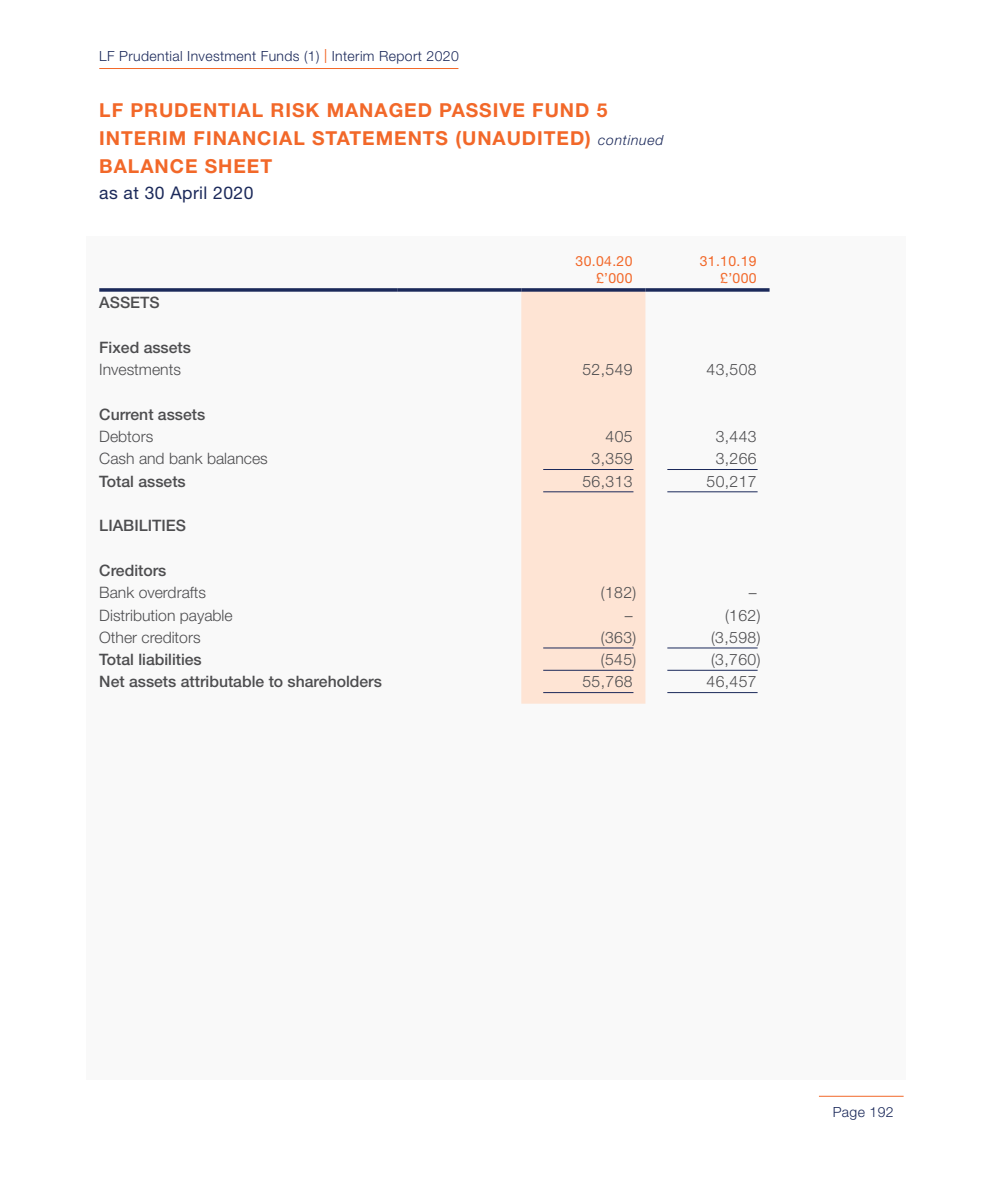
<style>
.page{position:relative;width:993px;height:1191px;background:#fff}
.page>*{position:absolute;margin:0;border:0;box-sizing:border-box;transform-origin:0 0}
.t1{font:700 19.25px/28px "Helvetica Neue";letter-spacing:.05em;color:#f26829}
.t2{font:17.5px "Helvetica Neue";letter-spacing:.025em;color:#1b295a}
.t3{font:300 15.75px "Helvetica Neue";color:#4d4d4f}
.t4{font:500 15.75px "Helvetica Neue";color:#4d4d4f}
.t5{font:300 14px "Helvetica Neue";letter-spacing:.025em;color:#1b295a}
.t6{font:14px/16.8px "Helvetica Neue";letter-spacing:.025em;color:#f26829;text-align:right}
.s1{font-weight:400;color:#f26829}
.s2{font-weight:300;font-style:italic;font-size:14px;color:#1b295a}
</style>
<div class="page">
<div style="left:87px;top:236px;width:818px;height:843px;background:#f9f9f9"></div>
<hr style="left:99px;top:68px;width:359px;height:1px;background:#f26829">
<hr style="left:818px;top:1095px;width:85px;height:1px;background:#f26829">
<div style="left:521px;top:292px;width:124px;height:411px;background:#fee4d4"></div>
<svg style="left:99px;top:288px;width:298px;height:4px"></svg>
<svg style="left:397px;top:288px;width:124px;height:4px"></svg>
<svg style="left:521px;top:288px;width:124px;height:4px"></svg>
<svg style="left:645px;top:288px;width:124px;height:4px"></svg>
<hr style="left:543px;top:469px;width:90px;height:1px;background:#1b295a">
<hr style="left:667px;top:469px;width:90px;height:1px;background:#1b295a">
<hr style="left:543px;top:491px;width:90px;height:1px;background:#1b295a">
<hr style="left:667px;top:491px;width:90px;height:1px;background:#1b295a">
<hr style="left:543px;top:647px;width:90px;height:1px;background:#1b295a">
<hr style="left:667px;top:647px;width:90px;height:1px;background:#1b295a">
<hr style="left:543px;top:670px;width:90px;height:1px;background:#1b295a">
<hr style="left:667px;top:670px;width:90px;height:1px;background:#1b295a">
<hr style="left:543px;top:692px;width:90px;height:1px;background:#1b295a">
<hr style="left:667px;top:692px;width:90px;height:1px;background:#1b295a">
<p class="t5" style="left:99px;top:47px;width:361px">LF Prudential Investment Funds (1) <span class="s1">|</span> Interim Report 2020</p>
<p class="t1" style="left:99px;top:95px;width:565px">LF PRUDENTIAL RISK MANAGED PASSIVE FUND 5<br>INTERIM FINANCIAL STATEMENTS (UNAUDITED) <span class="s2">continued<br></span>BALANCE SHEET</p>
<p class="t2" style="left:99px;top:182px;width:156px">as at 30 April 2020</p>
<p class="t6" style="left:575px;top:252px;width:58px">30.04.20 £’000</p>
<p class="t6" style="left:699px;top:252px;width:58px">31.10.19 £’000</p>
<p class="t4" style="left:99px;top:293px;width:62px">ASSETS</p>
<p class="t4" style="left:99px;top:338px;width:93px">Fixed assets</p>
<p class="t3" style="left:99px;top:360px;width:83px">Investments</p>
<p class="t3" style="left:582px;top:360px;width:52px">52,549</p>
<p class="t3" style="left:706px;top:360px;width:52px">43,508</p>
<p class="t4" style="left:99px;top:405px;width:107px">Current assets</p>
<p class="t3" style="left:99px;top:427px;width:55px">Debtors</p>
<p class="t3" style="left:605px;top:427px;width:29px">405</p>
<p class="t3" style="left:715px;top:427px;width:42px">3,443</p>
<p class="t3" style="left:99px;top:449px;width:170px">Cash and bank balances</p>
<p class="t3" style="left:591px;top:449px;width:42px">3,359</p>
<p class="t3" style="left:715px;top:449px;width:42px">3,266</p>
<p class="t4" style="left:99px;top:471px;width:88px">Total assets</p>
<p class="t3" style="left:582px;top:471px;width:52px">56,313</p>
<p class="t3" style="left:706px;top:471px;width:52px">50,217</p>
<p class="t4" style="left:99px;top:516px;width:88px">LIABILITIES</p>
<p class="t4" style="left:99px;top:561px;width:69px">Creditors</p>
<p class="t3" style="left:99px;top:583px;width:108px">Bank overdrafts</p>
<p class="t3" style="left:600px;top:583px;width:37px">(182)</p>
<p class="t3" style="left:748px;top:583px;width:9px">–</p>
<p class="t3" style="left:99px;top:605px;width:135px">Distribution payable</p>
<p class="t3" style="left:624px;top:605px;width:9px">–</p>
<p class="t3" style="left:724px;top:605px;width:37px">(162)</p>
<p class="t3" style="left:99px;top:627px;width:103px">Other creditors</p>
<p class="t3" style="left:600px;top:627px;width:37px">(363)</p>
<p class="t3" style="left:710px;top:627px;width:51px">(3,598)</p>
<p class="t4" style="left:99px;top:650px;width:104px">Total liabilities</p>
<p class="t3" style="left:600px;top:650px;width:37px">(545)</p>
<p class="t3" style="left:710px;top:650px;width:51px">(3,760)</p>
<p class="t4" style="left:99px;top:672px;width:284px">Net assets attributable to shareholders</p>
<p class="t3" style="left:582px;top:672px;width:52px">55,768</p>
<p class="t3" style="left:706px;top:672px;width:52px">46,457</p>
<p class="t5" style="left:832px;top:1103px;width:62px">Page 192</p>
</div>
